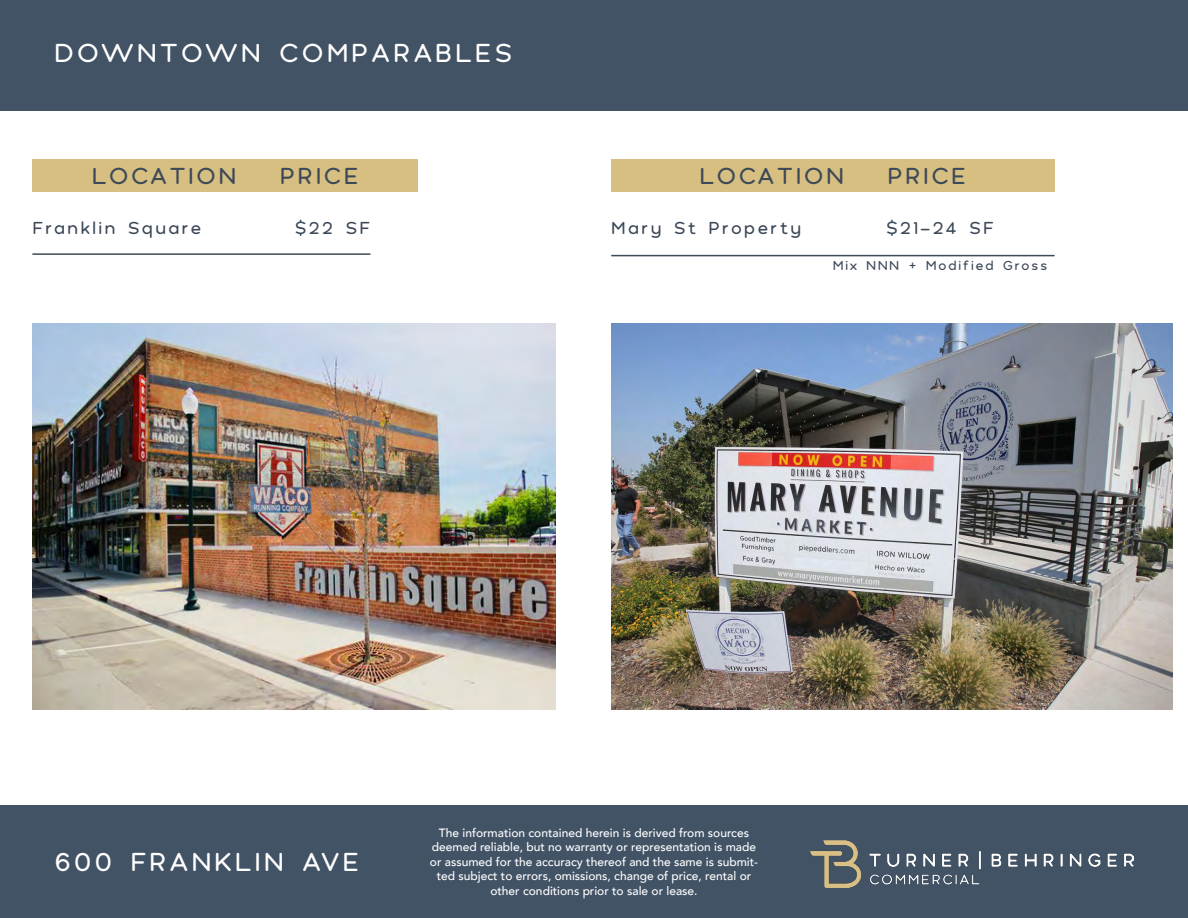
<style>
.page{position:relative;width:1188px;height:918px;background:#fff}
.page>*{position:absolute;margin:0;border:0;box-sizing:border-box;transform-origin:0 0}
.t1{font:27px "Polly Rounded";letter-spacing:.1em;color:#fff}
.t2{font:24px "Polly Rounded";letter-spacing:.1em;color:#3c4958}
.t3{font:18px "Polly Rounded";letter-spacing:.1em;color:#3c4958}
.t4{font:13.5px "Polly Rounded";letter-spacing:.1em;color:#3c4958}
.t5{font:500 12px/14.4px "Avenir";color:#fff;text-align:center}
</style>
<div class="page">
<div style="left:0;top:806px;width:1188px;height:112px;background:#425366"></div>
<img style="left:810px;top:840px;width:324px;height:48px">
<div style="left:0;top:0;width:1188px;height:111px;background:#425366"></div>
<hr style="left:32px;top:253px;width:338px;height:2px;background:#3c4958">
<div style="left:611px;top:159px;width:444px;height:32px;background:#d7be81"></div>
<div style="left:32px;top:159px;width:386px;height:32px;background:#d7be81"></div>
<hr style="left:611px;top:255px;width:444px;height:1px;background:#3c4958">
<img style="left:611px;top:323px;width:562px;height:387px">
<img style="left:32px;top:323px;width:523px;height:387px">
<h1 class="t1" style="left:54px;top:35px;width:460px">DOWNTOWN COMPARABLES</h1>
<h2 class="t2" style="left:92px;top:160px;width:146px">LOCATION</h2>
<h2 class="t2" style="left:280px;top:160px;width:80px">PRICE</h2>
<h3 class="t3" style="left:32px;top:216px;width:171px">Franklin Square</h3>
<h3 class="t3" style="left:295px;top:216px;width:77px">$22 SF</h3>
<h2 class="t2" style="left:699px;top:160px;width:146px">LOCATION</h2>
<h2 class="t2" style="left:887px;top:160px;width:80px">PRICE</h2>
<h3 class="t3" style="left:611px;top:216px;width:192px">Mary St Property</h3>
<h3 class="t3" style="left:886px;top:216px;width:109px">$21-24 SF</h3>
<p class="t4" style="left:833px;top:257px;width:216px">Mix NNN + Modified Gross</p>
<h1 class="t1" style="left:54px;top:845px;width:307px">600 FRANKLIN AVE</h1>
<p class="t5" style="left:430px;top:825px;width:330px">The information contained herein is derived from sources deemed reliable, but no warranty or representation is made or assumed for the accuracy thereof and the same is submit&shy;ted subject to errors, omissions, change of price, rental or other conditions prior to sale or lease.</p>
</div>
